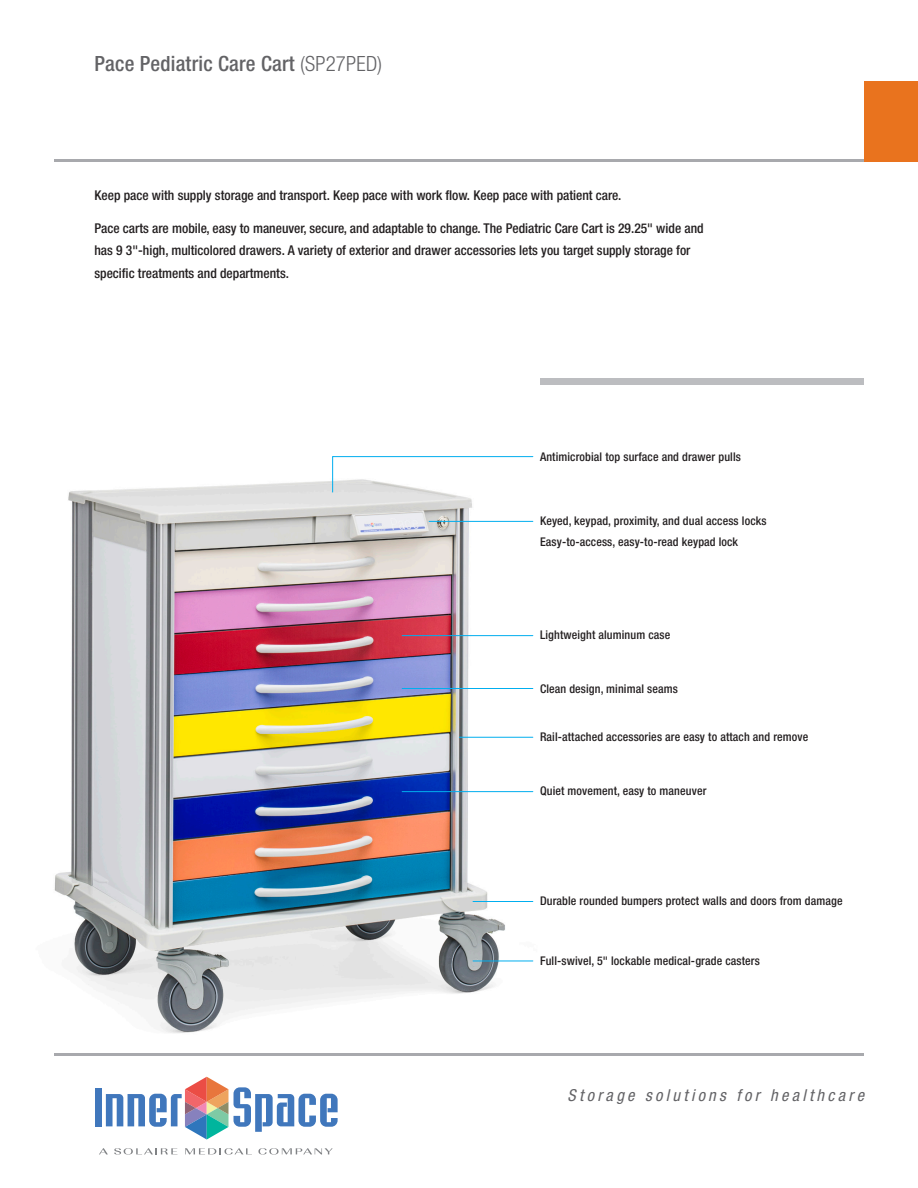
<style>
.page{position:relative;width:918px;height:1188px;background:#fff}
.page>*{position:absolute;margin:0;border:0;box-sizing:border-box;transform-origin:0 0}
.t1{font:500 condensed 21px "Helvetica Neue";letter-spacing:.01em;color:#636366}
.t2{font:italic condensed 16.5px "Helvetica Neue LT Std";letter-spacing:.2em;color:#636366}
.t3{font:500 condensed 13.5px/22.5px "Helvetica Neue";color:#231f20}
.t4{font:500 condensed 12px "Helvetica Neue";letter-spacing:.01em;color:#231f20}
.s1{font-weight:300}
</style>
<div class="page">
<img style="left:54px;top:481px;width:800px;height:647px">
<hr style="left:54px;top:160px;width:810px;height:2px;background:#a8a9ad">
<div style="left:864px;top:81px;width:54px;height:81px;background:#e9731e"></div>
<hr style="left:54px;top:1053px;width:810px;height:2px;background:#a8a9ad">
<div style="left:95px;top:1088px;width:7px;height:38px;background:#4077bc"></div>
<svg style="left:234px;top:1087px;width:104px;height:45px"></svg>
<svg style="left:106px;top:1077px;width:122px;height:63px"></svg>
<svg style="left:99px;top:1148px;width:9px;height:6px"></svg>
<svg style="left:114px;top:1148px;width:63px;height:7px"></svg>
<svg style="left:185px;top:1148px;width:67px;height:7px"></svg>
<svg style="left:258px;top:1148px;width:75px;height:7px"></svg>
<div style="left:540px;top:378px;width:324px;height:7px;background:#bcbdc0"></div>
<hr style="left:473px;top:961px;width:60px;height:1px;background:#00aeef">
<hr style="left:473px;top:901px;width:60px;height:1px;background:#00aeef">
<hr style="left:459px;top:737px;width:74px;height:1px;background:#00aeef">
<hr style="left:402px;top:791px;width:131px;height:1px;background:#00aeef">
<hr style="left:402px;top:635px;width:131px;height:1px;background:#00aeef">
<hr style="left:402px;top:688px;width:131px;height:1px;background:#00aeef">
<hr style="left:429px;top:521px;width:104px;height:1px;background:#00aeef">
<svg style="left:332px;top:456px;width:202px;height:37px"></svg>
<p class="t1" style="left:94px;top:51px;width:289px">Pace Pediatric Care Cart <span class="s1">(SP27PED)</span></p>
<p class="t3" style="left:94px;top:183px;width:528px">Keep pace with supply storage and transport. Keep pace with work flow. Keep pace with patient care.</p>
<p class="t3" style="left:94px;top:217px;width:611px">Pace carts are mobile, easy to maneuver, secure, and adaptable to change. The Pediatric Care Cart is 29.25" wide and has 9 3"-high, multicolored drawers. A variety of exterior and drawer accessories lets you target supply storage for specific treatments and departments.</p>
<p class="t4" style="left:540px;top:450px;width:202px">Antimicrobial top surface and drawer pulls</p>
<p class="t4" style="left:540px;top:514px;width:228px">Keyed, keypad, proximity, and dual access locks</p>
<p class="t4" style="left:540px;top:534px;width:200px">Easy-to-access, easy-to-read keypad lock</p>
<p class="t4" style="left:540px;top:628px;width:132px">Lightweight aluminum case</p>
<p class="t4" style="left:540px;top:681px;width:139px">Clean design, minimal seams</p>
<p class="t4" style="left:540px;top:729px;width:270px">Rail-attached accessories are easy to attach and remove</p>
<p class="t4" style="left:540px;top:784px;width:168px">Quiet movement, easy to maneuver</p>
<p class="t4" style="left:540px;top:894px;width:304px">Durable rounded bumpers protect walls and doors from damage</p>
<p class="t4" style="left:540px;top:953px;width:221px">Full-swivel, 5" lockable medical-grade casters</p>
<p class="t2" style="left:568px;top:1085px;width:298px">Storage solutions for healthcare</p>
</div>
